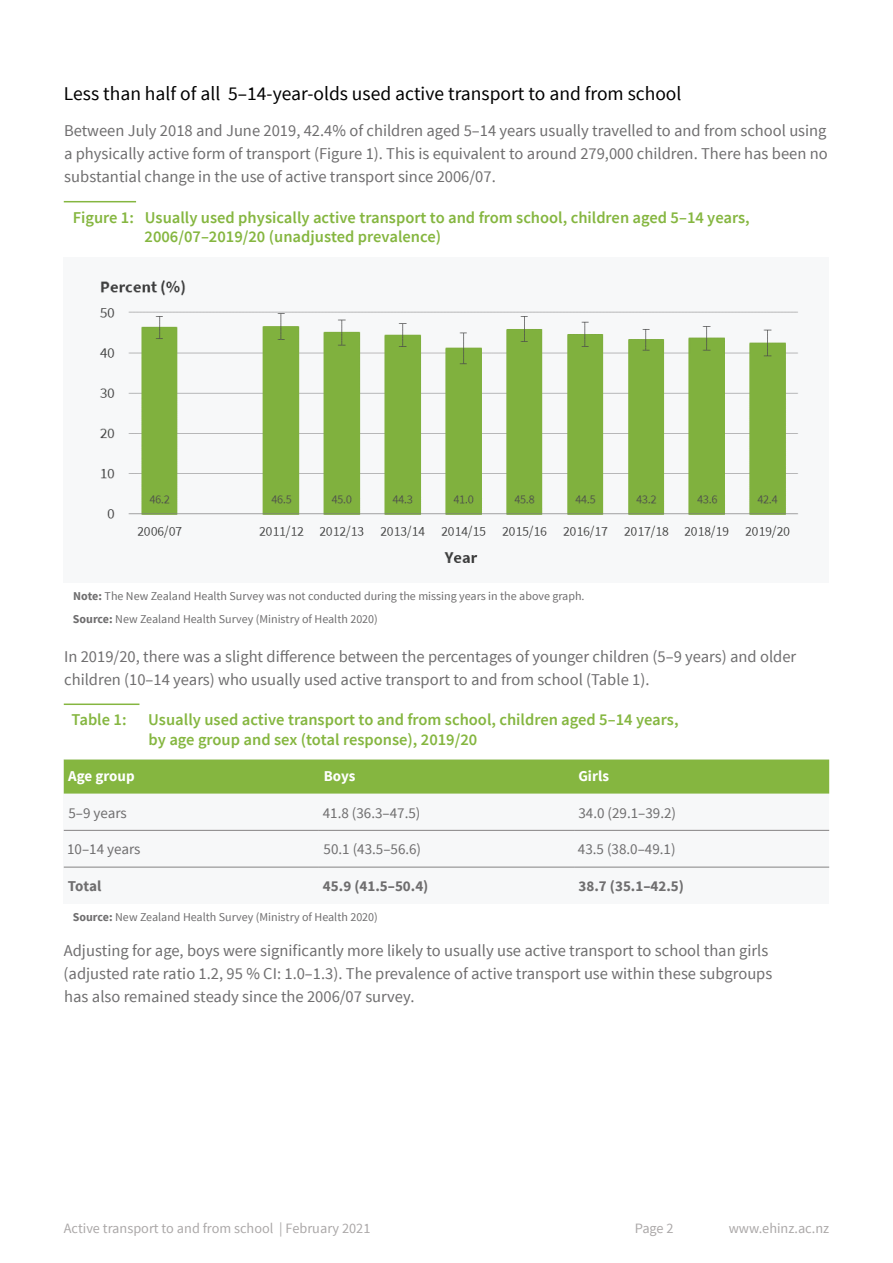
<style>
.page{position:relative;width:893px;height:1263px;background:#fff}
.page>*{position:absolute;margin:0;border:0;box-sizing:border-box;transform-origin:0 0}
.t1{font:19.5px "Source Sans Pro";color:#000}
.t2{font:16.5px/23.2px "Source Sans Pro";color:#6f6e6f}
.t3{font:600 16.5px/19.8px "Source Sans Pro";color:#85b640}
.t4{font:15px "Source Sans Pro";color:#6f6e6f}
.t5{font:700 15px "Source Sans Pro";color:#6f6e6f}
.t6{font:700 15px "Source Sans Pro";color:#fff}
.t7{font:14.25px "Source Sans Pro";color:#aba8a8}
.t8{font:12px/23px "Source Sans Pro";color:#6f6e6f}
.s1{font-weight:700}
</style>
<div class="page">
<div style="left:64px;top:257px;width:765px;height:326px;background:#f7f8f9"></div>
<hr style="left:64px;top:201px;width:72px;height:1px;background:#85b640">
<img style="left:100px;top:280px;width:698px;height:283px">
<div style="left:64px;top:759px;width:765px;height:145px;background:#f7f8f9"></div>
<hr style="left:64px;top:703px;width:75px;height:2px;background:#85b640">
<div style="left:64px;top:759px;width:765px;height:34px;background:#85b640"></div>
<hr style="left:64px;top:830px;width:255px;height:1px;background:#858383">
<hr style="left:319px;top:830px;width:255px;height:1px;background:#858383">
<hr style="left:574px;top:830px;width:255px;height:1px;background:#858383">
<hr style="left:64px;top:867px;width:255px;height:1px;background:#858383">
<hr style="left:319px;top:867px;width:255px;height:1px;background:#858383">
<hr style="left:574px;top:867px;width:255px;height:1px;background:#858383">
<p class="t1" style="left:64px;top:81px;width:619px">Less than half of all 5–14-year-olds used active transport to and from school</p>
<p class="t2" style="left:64px;top:119px;width:765px;text-align:justify">Between July 2018 and June 2019, 42.4% of children aged 5–14 years usually travelled to and from school using a physically active form of transport (Figure 1). This is equivalent to around 279,000 children. There has been no substantial change in the use of active transport since 2006/07.</p>
<p class="t3" style="left:145px;top:208px;width:607px;text-indent:-72px">Figure 1: Usually used physically active transport to and from school, children aged 5–14 years,<br>2006/07–2019/20 (unadjusted prevalence)</p>
<p class="t8" style="left:73px;top:585px;width:513px"><span class="s1">Note:</span> The New Zealand Health Survey was not conducted during the missing years in the above graph.<br><span class="s1">Source:</span> New Zealand Health Survey (Ministry of Health 2020)</p>
<p class="t2" style="left:64px;top:645px;width:734px">In 2019/20, there was a slight difference between the percentages of younger children (5–9 years) and older children (10–14 years) who usually used active transport to and from school (Table 1).</p>
<p class="t3" style="left:71px;top:710px;width:57px">Table 1:</p>
<p class="t3" style="left:148px;top:710px;width:532px">Usually used active transport to and from school, children aged 5–14 years, by age group and sex (total response), 2019/20</p>
<p class="t6" style="left:68px;top:766px;width:68px">Age group</p>
<p class="t6" style="left:324px;top:766px;width:33px">Boys</p>
<p class="t6" style="left:578px;top:766px;width:32px">Girls</p>
<p class="t4" style="left:68px;top:803px;width:60px">5–9 years</p>
<p class="t4" style="left:323px;top:803px;width:99px">41.8 (36.3–47.5)</p>
<p class="t4" style="left:578px;top:803px;width:99px">34.0 (29.1–39.2)</p>
<p class="t4" style="left:67px;top:840px;width:75px">10–14 years</p>
<p class="t4" style="left:324px;top:840px;width:99px">50.1 (43.5–56.6)</p>
<p class="t4" style="left:578px;top:840px;width:99px">43.5 (38.0–49.1)</p>
<p class="t5" style="left:68px;top:876px;width:35px">Total</p>
<p class="t5" style="left:323px;top:876px;width:107px">45.9 (41.5–50.4)</p>
<p class="t5" style="left:578px;top:876px;width:107px">38.7 (35.1–42.5)</p>
<p class="t8" style="left:73px;top:906px;width:307px"><span class="s1">Source:</span> New Zealand Health Survey (Ministry of Health 2020)</p>
<p class="t2" style="left:64px;top:939px;width:710px">Adjusting for age, boys were significantly more likely to usually use active transport to school than girls (adjusted rate ratio 1.2, 95 % CI: 1.0–1.3). The prevalence of active transport use within these subgroups has also remained steady since the 2006/07 survey.</p>
<p class="t7" style="left:64px;top:1220px;width:308px">Active transport to and from school | February 2021</p>
<p class="t7" style="left:635px;top:1220px;width:40px">Page 2</p>
<p class="t7" style="left:729px;top:1220px;width:102px">www.ehinz.ac.nz</p>
</div>
